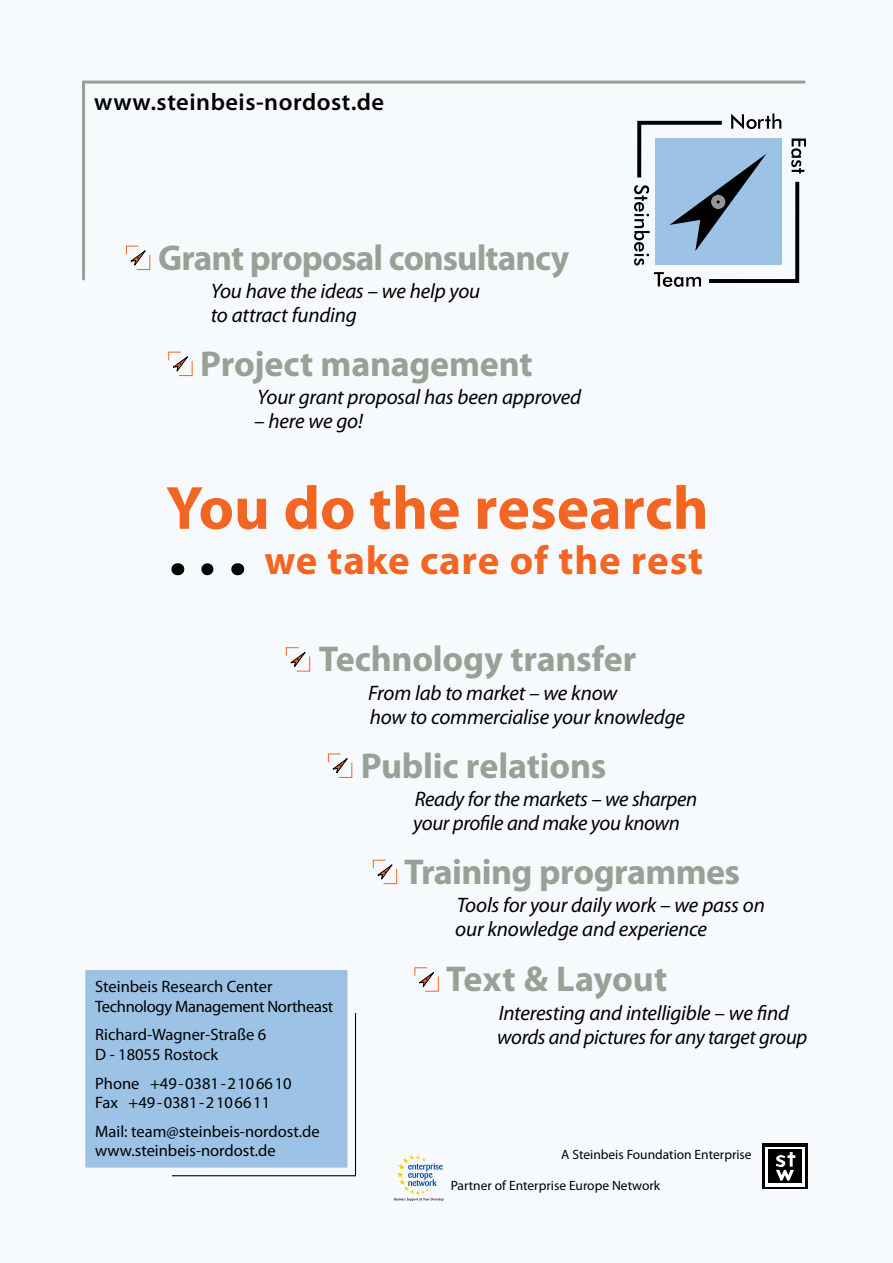
<style>
.page{position:relative;width:893px;height:1263px;background:#f7fafd}
.page>*{position:absolute;margin:0;border:0;box-sizing:border-box;transform-origin:0 0}
.t1{font:700 61.5px "Myriad Pro";color:#f26522}
.t2{font:700 40.5px "Myriad Pro";letter-spacing:.02em;color:#f26522}
.t3{font:700 36px "Myriad Pro";letter-spacing:-.01em;color:#97a196}
.t4{font:600 24px "Myriad Pro";letter-spacing:.02em;color:#000}
.t5{font:italic 21px/24px "Myriad Pro";letter-spacing:-.015em;color:#000}
.t6{font:16.5px/19.8px "Myriad Pro";color:#000}
.t7{font:16.5px/19.8px "Myriad Pro";letter-spacing:-.02em;color:#000}
.t8{font:13.5px "Myriad Pro";color:#000}
</style>
<div class="page">
<svg style="left:634px;top:113px;width:172px;height:174px"></svg>
<div style="left:77px;top:962px;width:278px;height:213px;background:#9cc3e5"></div>
<svg style="left:763px;top:1144px;width:45px;height:45px"></svg>
<div style="left:766px;top:1147px;width:39px;height:39px;background:#fff"></div>
<div style="left:768px;top:1150px;width:34px;height:33px;background:#000"></div>
<svg style="left:776px;top:1152px;width:19px;height:29px"></svg>
<svg style="left:126px;top:246px;width:24px;height:24px"></svg>
<svg style="left:207px;top:563px;width:7px;height:12px"></svg>
<svg style="left:177px;top:563px;width:1px;height:12px"></svg>
<svg style="left:237px;top:563px;width:1px;height:12px"></svg>
<hr style="left:84px;top:81px;width:720px;height:3px;background:#97a196">
<hr style="left:82px;top:82px;width:3px;height:197px;background:#97a196">
<svg style="left:168px;top:352px;width:25px;height:24px"></svg>
<svg style="left:286px;top:647px;width:24px;height:25px"></svg>
<svg style="left:328px;top:753px;width:24px;height:25px"></svg>
<svg style="left:373px;top:860px;width:24px;height:24px"></svg>
<svg style="left:414px;top:967px;width:25px;height:25px"></svg>
<div style="left:78px;top:962px;width:277px;height:213px;border:8px solid #f7fafd"></div>
<hr style="left:69px;top:960px;width:290px;height:4px;background:#f7fafd">
<div style="left:76px;top:1173px;width:96px;height:5px;background:#f7fafd"></div>
<hr style="left:354px;top:955px;width:4px;height:58px;background:#f7fafd">
<div style="left:74px;top:955px;width:5px;height:221px;background:#f7fafd"></div>
<svg style="left:394px;top:1155px;width:50px;height:45px"></svg>
<p class="t4" style="left:94px;top:87px;width:292px">www.steinbeis-nordost.de</p>
<h3 class="t3" style="left:158px;top:234px;width:413px">Grant proposal consultancy</h3>
<p class="t5" style="left:211px;top:279px;width:271px">You have the ideas – we help you to attract funding</p>
<h3 class="t3" style="left:200px;top:340px;width:334px">Project management</h3>
<p class="t5" style="left:257px;top:385px;width:325px">Your grant proposal has been approved</p>
<p class="t5" style="left:254px;top:409px;width:110px">– here we go!</p>
<h1 class="t1" style="left:166px;top:468px;width:544px">You do the research</h1>
<h2 class="t2" style="left:264px;top:534px;width:440px">we take care of the rest</h2>
<h3 class="t3" style="left:319px;top:636px;width:319px">Technology transfer</h3>
<p class="t5" style="left:368px;top:680px;width:318px">From lab to market – we know<br>how to commercialise your knowledge</p>
<h3 class="t3" style="left:361px;top:742px;width:247px">Public relations</h3>
<p class="t5" style="left:413px;top:786px;width:286px">Ready for the markets – we sharpen your profile and make you known</p>
<h3 class="t3" style="left:404px;top:848px;width:337px">Training programmes</h3>
<p class="t5" style="left:455px;top:893px;width:311px">Tools for your daily work – we pass on our knowledge and experience</p>
<h3 class="t3" style="left:446px;top:956px;width:222px">Text &amp; Layout</h3>
<p class="t5" style="left:497px;top:1000px;width:311px">Interesting and intelligible – we find words and pictures for any target group</p>
<p class="t7" style="left:95px;top:977px;width:240px">Steinbeis Research Center<br>Technology Management Northeast</p>
<p class="t6" style="left:95px;top:1025px;width:173px">Richard-Wagner-Straße 6<br>D - 18055 Rostock</p>
<p class="t6" style="left:95px;top:1073px;width:198px">Phone +49-0381-2106610<br>Fax +49-0381-2106611</p>
<p class="t6" style="left:95px;top:1121px;width:226px">Mail: team@steinbeis-nordost.de www.steinbeis-nordost.de</p>
<p class="t8" style="left:561px;top:1146px;width:192px">A Steinbeis Foundation Enterprise</p>
<p class="t8" style="left:451px;top:1177px;width:211px">Partner of Enterprise Europe Network</p>
</div>
